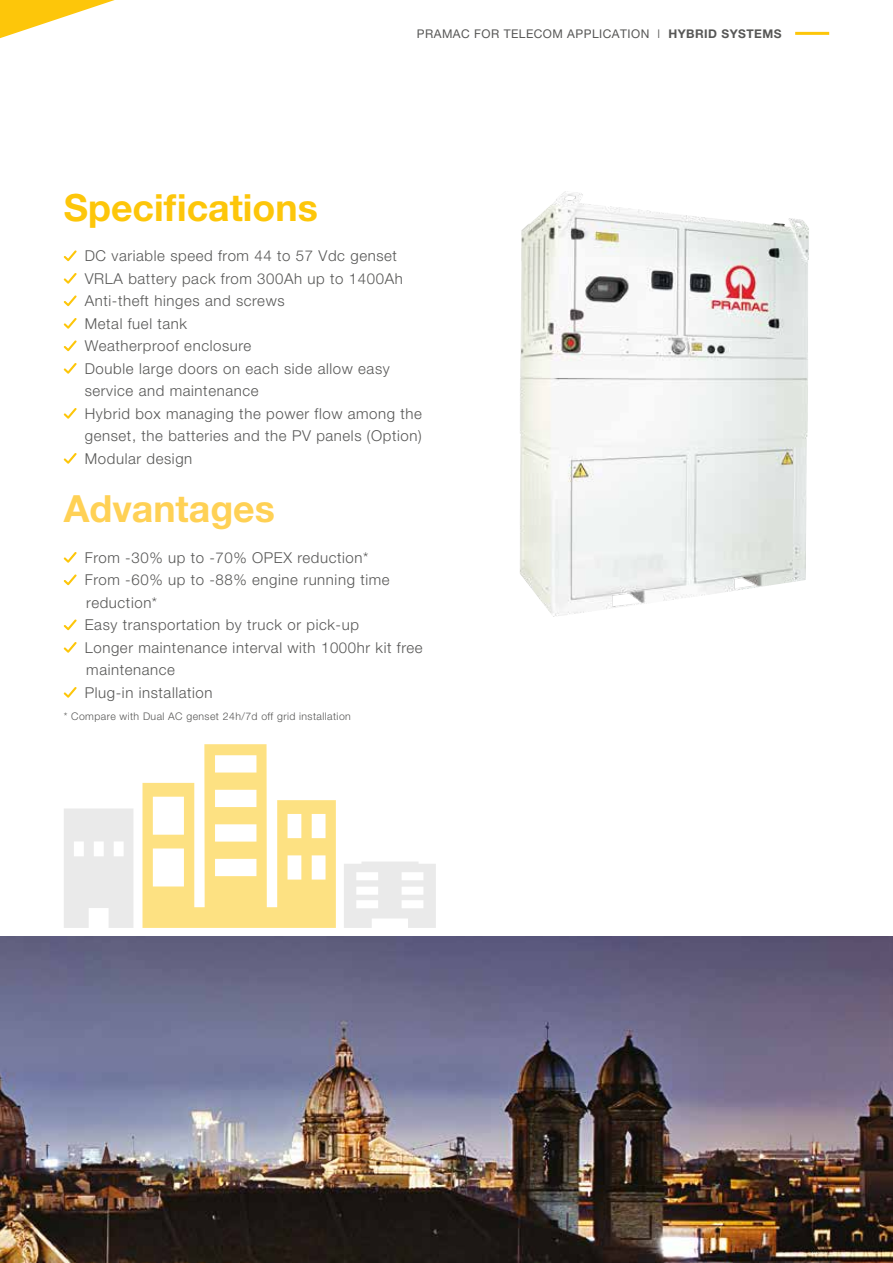
<style>
.page{position:relative;width:893px;height:1263px;background:#fff}
.page>*{position:absolute;margin:0;border:0;box-sizing:border-box;transform-origin:0 0}
.t1{font:700 37.5px "Helvetica Neue LT Pro";color:#fdc60a}
.t2{font:700 37.5px "Helvetica Neue LT Pro";color:#ffd155}
.t3{font:300 15px/22.5px "Helvetica Neue LT Pro";letter-spacing:.04em;color:#575756}
.t4{font:12px "Helvetica Neue LT Pro";letter-spacing:.04em;color:#575756}
.t5{font:300 10.5px "Helvetica Neue LT Pro";letter-spacing:.04em;color:#575756}
.s1{font-weight:300}
.s2{font-weight:700}
</style>
<div class="page">
<img style="left:0;top:936px;width:893px;height:327px">
<svg style="left:0;top:0;width:115px;height:38px"></svg>
<svg style="left:64px;top:808px;width:69px;height:120px;background:#ececec"></svg>
<svg style="left:142px;top:744px;width:194px;height:184px"></svg>
<svg style="left:344px;top:862px;width:92px;height:66px"></svg>
<svg style="left:64px;top:250px;width:13px;height:11px"></svg>
<svg style="left:64px;top:273px;width:13px;height:11px"></svg>
<svg style="left:64px;top:295px;width:13px;height:11px"></svg>
<svg style="left:64px;top:318px;width:13px;height:11px"></svg>
<svg style="left:64px;top:340px;width:13px;height:11px"></svg>
<svg style="left:64px;top:363px;width:13px;height:11px"></svg>
<svg style="left:64px;top:408px;width:13px;height:11px"></svg>
<svg style="left:64px;top:453px;width:13px;height:11px"></svg>
<svg style="left:64px;top:552px;width:13px;height:11px"></svg>
<svg style="left:64px;top:574px;width:13px;height:11px"></svg>
<svg style="left:64px;top:619px;width:13px;height:11px"></svg>
<svg style="left:64px;top:642px;width:13px;height:11px"></svg>
<svg style="left:64px;top:687px;width:13px;height:11px"></svg>
<img style="left:520px;top:191px;width:289px;height:426px">
<hr style="left:795px;top:32px;width:34px;height:3px;background:#fdc60a">
<p class="t4" style="left:417px;top:27px;width:366px">PRAMAC FOR TELECOM APPLICATION <span class="s1">I</span> <span class="s2">HYBRID SYSTEMS</span></p>
<h1 class="t1" style="left:64px;top:184px;width:256px">Specifications</h1>
<p class="t3" style="left:85px;top:244px;width:339px">DC variable speed from 44 to 57 Vdc genset<br>VRLA battery pack from 300Ah up to 1400Ah<br>Anti-theft hinges and screws<br>Metal fuel tank<br>Weatherproof enclosure<br>Double large doors on each side allow easy service and maintenance<br>Hybrid box managing the power flow among the genset, the batteries and the PV panels (Option)<br>Modular design</p>
<h1 class="t2" style="left:64px;top:486px;width:213px">Advantages</h1>
<p class="t3" style="left:85px;top:546px;width:339px">From -30% up to -70% OPEX reduction*<br>From -60% up to -88% engine running time reduction*<br>Easy transportation by truck or pick-up<br>Longer maintenance interval with 1000hr kit free maintenance<br>Plug-in installation</p>
<p class="t5" style="left:64px;top:710px;width:289px">* Compare with Dual AC genset 24h/7d off grid installation</p>
</div>
